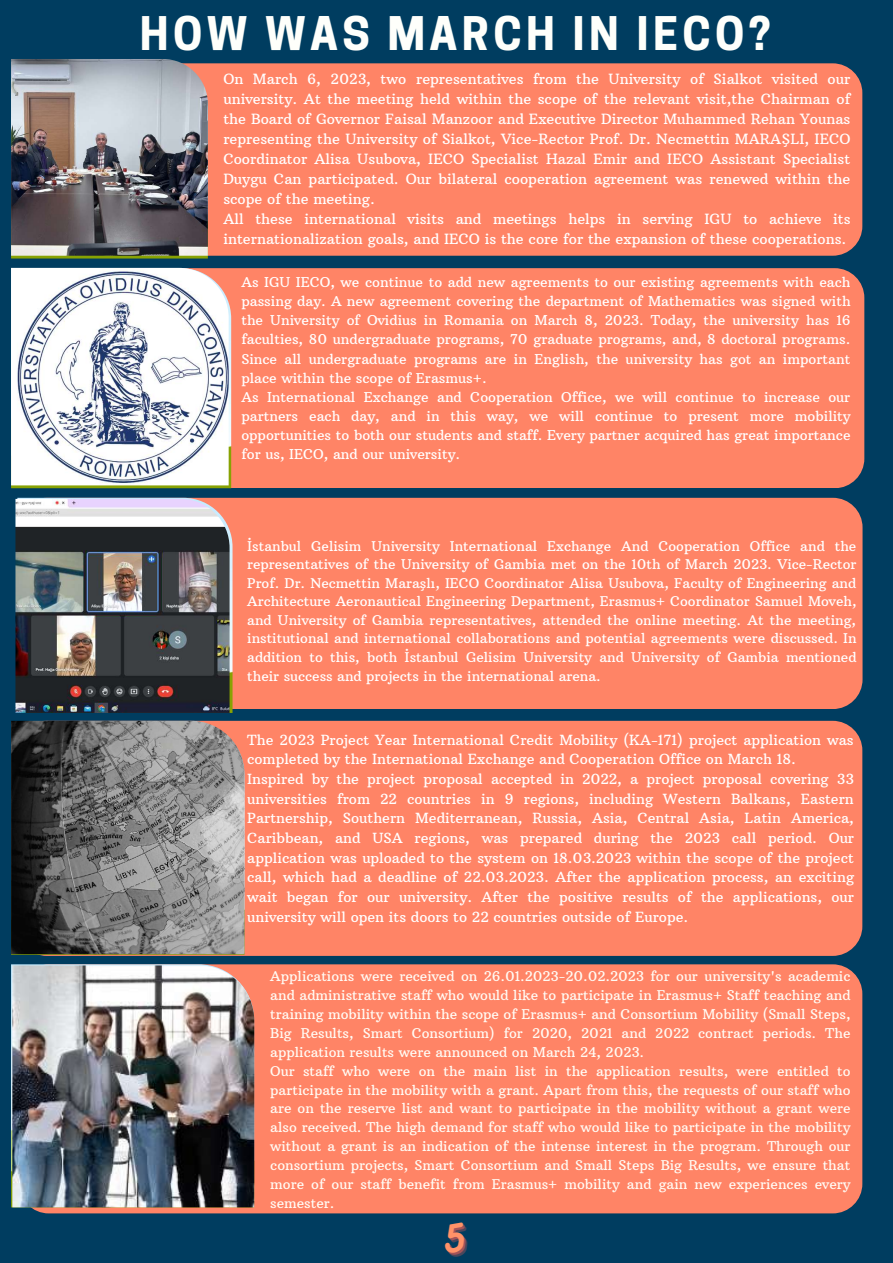
<style>
.page{position:relative;width:893px;height:1263px;background:#003d60}
.page>*{position:absolute;margin:0;border:0;box-sizing:border-box;transform-origin:0 0}
.t1{font:700 43.5px "Cooper Hewitt";letter-spacing:.1em;color:#fefffb}
.t2{font:14.4px/20px "Arbutus Slab";color:#fff}
.t3{font:14.25px/19.6px "Arbutus Slab";color:#fff}
.t4{font:13.8px/19.1px "Arbutus Slab";color:#fff}
.t5{font:13.73px/18.9px "Arbutus Slab";color:#fffbf4}
.t6{font:13.65px/18.6px "Arbutus Slab";color:#fff;text-align:justify}
</style>
<div class="page">
<div style="left:28px;top:63px;width:834px;height:193px;background:#ff8466;border-radius:30px"></div>
<div style="left:46px;top:268px;width:818px;height:220px;background:#ff8466;border-radius:30px"></div>
<div style="left:17px;top:498px;width:845px;height:211px;background:#ff8466;border-radius:30px"></div>
<div style="left:17px;top:721px;width:845px;height:235px;background:#ff8466;border-radius:30px"></div>
<div style="left:19px;top:964px;width:843px;height:249px;background:#ff8466;border-radius:30px"></div>
<img style="left:11px;top:268px;width:220px;height:220px">
<img style="left:11px;top:59px;width:197px;height:197px">
<img style="left:11px;top:268px;width:218px;height:217px">
<img style="left:15px;top:499px;width:214px;height:214px">
<img style="left:11px;top:721px;width:233px;height:233px">
<img style="left:12px;top:965px;width:242px;height:242px">
<h1 class="t1" style="left:140px;top:17px;width:632px">HOW WAS MARCH IN IECO?</h1>
<p class="t2" style="left:223px;top:69px;width:629px">On March 6, 2023, two representatives from the University of Sialkot visited our university. At the meeting held within the scope of the relevant visit,the Chairman of the Board of Governor Faisal Manzoor and Executive Director Muhammed Rehan Younas representing the University of Sialkot, Vice-Rector Prof. Dr. Necmettin MARAŞLI, IECO Coordinator Alisa Usubova, IECO Specialist Hazal Emir and IECO Assistant Specialist Duygu Can participated. Our bilateral cooperation agreement was renewed within the scope of the meeting.<br>All these international visits and meetings helps in serving IGU to achieve its internationalization goals, and IECO is the core for the expansion of these cooperations.</p>
<p class="t4" style="left:241px;top:273px;width:611px">As IGU IECO, we continue to add new agreements to our existing agreements with each passing day. A new agreement covering the department of Mathematics was signed with the University of Ovidius in Romania on March 8, 2023. Today, the university has 16 faculties, 80 undergraduate programs, 70 graduate programs, and, 8 doctoral programs.<br>Since all undergraduate programs are in English, the university has got an important place within the scope of Erasmus+.<br>As International Exchange and Cooperation Office, we will continue to increase our partners each day, and in this way, we will continue to present more mobility opportunities to both our students and staff. Every partner acquired has great importance for us, IECO, and our university.</p>
<p class="t6" style="left:247px;top:536px;width:611px">İstanbul Gelisim University International Exchange And Cooperation Office and the representatives of the University of Gambia met on the 10th of March 2023. Vice-Rector Prof. Dr. Necmettin Maraşlı, IECO Coordinator Alisa Usubova, Faculty of Engineering and Architecture Aeronautical Engineering Department, Erasmus+ Coordinator Samuel Moveh, and University of Gambia representatives, attended the online meeting. At the meeting, institutional and international collaborations and potential agreements were discussed. In addition to this, both İstanbul Gelisim University and University of Gambia mentioned their success and projects in the international arena.</p>
<p class="t3" style="left:247px;top:730px;width:608px">The 2023 Project Year International Credit Mobility (KA-171) project application was completed by the International Exchange and Cooperation Office on March 18.<br>Inspired by the project proposal accepted in 2022, a project proposal covering 33 universities from 22 countries in 9 regions, including Western Balkans, Eastern Partnership, Southern Mediterranean, Russia, Asia, Central Asia, Latin America, Caribbean, and USA regions, was prepared during the 2023 call period. Our application was uploaded to the system on 18.03.2023 within the scope of the project call, which had a deadline of 22.03.2023. After the application process, an exciting wait began for our university. After the positive results of the applications, our university will open its doors to 22 countries outside of Europe.</p>
<p class="t5" style="left:270px;top:966px;width:582px">Applications were received on 26.01.2023-20.02.2023 for our university's academic and administrative staff who would like to participate in Erasmus+ Staff teaching and training mobility within the scope of Erasmus+ and Consortium Mobility (Small Steps, Big Results, Smart Consortium) for 2020, 2021 and 2022 contract periods. The application results were announced on March 24, 2023.<br>Our staff who were on the main list in the application results, were entitled to participate in the mobility with a grant. Apart from this, the requests of our staff who are on the reserve list and want to participate in the mobility without a grant were also received. The high demand for staff who would like to participate in the mobility without a grant is an indication of the intense interest in the program. Through our consortium projects, Smart Consortium and Small Steps Big Results, we ensure that more of our staff benefit from Erasmus+ mobility and gain new experiences every semester.</p>
</div>
